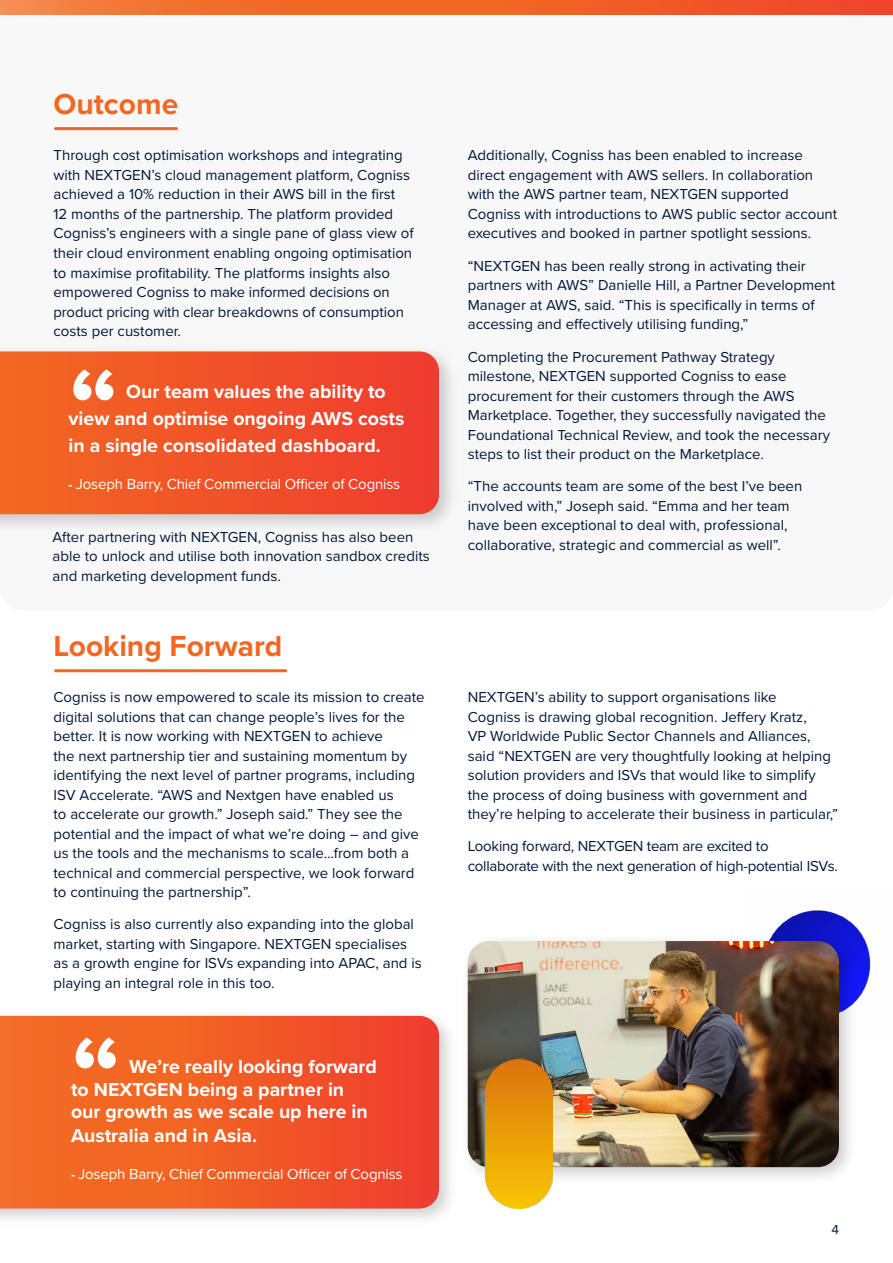
<style>
.page{position:relative;width:893px;height:1263px;background:#fff}
.page>*{position:absolute;margin:0;border:0;box-sizing:border-box;transform-origin:0 0}
.t1{font:700 108px "Proxima Nova";color:#fff}
.t2{font:700 30px "Proxima Nova";color:#f26722}
.t3{font:700 19.5px/23px "Proxima Nova";color:#fff}
.t4{font:15px/19.5px "Proxima Nova";color:#00183a}
.t5{font:15px "Proxima Nova";letter-spacing:-.01em;color:#fff}
.t6{font:13.5px "Proxima Nova";color:#00183a}
.s1{font-weight:700;font-size:13.5px}
</style>
<div class="page">
<img style="left:774px;top:910px;width:97px;height:89px">
<div style="left:0;top:343px;width:459px;height:191px;background:#000;opacity:.2"></div>
<svg style="left:0;top:351px;width:439px;height:163px;background:#f05229"></svg>
<div style="left:0;top:1008px;width:459px;height:220px;background:#000;opacity:.2"></div>
<svg style="left:0;top:1016px;width:439px;height:192px;background:#f15a27"></svg>
<div style="left:460px;top:933px;width:398px;height:253px;background:#000;opacity:.2"></div>
<img style="left:468px;top:941px;width:371px;height:226px">
<svg style="left:0;top:0;width:893px;height:14px;background:#f2642b"></svg>
<img style="left:485px;top:1059px;width:68px;height:150px">
<hr style="left:56px;top:127px;width:120px;height:3px;background:#f26722">
<hr style="left:56px;top:669px;width:230px;height:3px;background:#f26722">
<h2 class="t2" style="left:54px;top:81px;width:126px">Outcome</h2>
<p class="t4" style="left:54px;top:145px;width:362px">Through cost optimisation workshops and integrating with NEXTGEN’s cloud management platform, Cogniss achieved a 10% reduction in their AWS bill in the first<br>12 months of the partnership. The platform provided Cogniss’s engineers with a single pane of glass view of their cloud environment enabling ongoing optimisation to maximise profitability. The platforms insights also empowered Cogniss to make informed decisions on product pricing with clear breakdowns of consumption costs per customer.</p>
<h1 class="t1" style="left:69px;top:326px;width:51px">“</h1>
<h3 class="t3" style="left:69px;top:378px;width:337px;line-height:27px;text-indent:58px">Our team values the ability to view and optimise ongoing AWS costs in a single consolidated dashboard.</h3>
<p class="t5" style="left:69px;top:473px;width:333px"><span class="s1">-</span> Joseph Barry, Chief Commercial Officer of Cogniss</p>
<p class="t4" style="left:53px;top:526px;width:379px">After partnering with NEXTGEN, Cogniss has also been able to unlock and utilise both innovation sandbox credits and marketing development funds.</p>
<h2 class="t2" style="left:54px;top:623px;width:230px">Looking Forward</h2>
<p class="t4" style="left:54px;top:687px;width:373px">Cogniss is now empowered to scale its mission to create digital solutions that can change people’s lives for the better. It is now working with NEXTGEN to achieve<br>the next partnership tier and sustaining momentum by identifying the next level of partner programs, including ISV Accelerate. “AWS and Nextgen have enabled us<br>to accelerate our growth.” Joseph said.” They see the potential and the impact of what we’re doing – and give us the tools and the mechanisms to scale…from both a technical and commercial perspective, we look forward to continuing the partnership”.</p>
<p class="t4" style="left:54px;top:914px;width:370px">Cogniss is also currently also expanding into the global market, starting with Singapore. NEXTGEN specialises as a growth engine for ISVs expanding into APAC, and is playing an integral role in this too.</p>
<h1 class="t1" style="left:71px;top:994px;width:51px">“</h1>
<h3 class="t3" style="left:71px;top:1055px;width:308px;text-indent:58px">We’re really looking forward to NEXTGEN being a partner in our growth as we scale up here in<br>Australia and in Asia.</h3>
<p class="t5" style="left:71px;top:1163px;width:333px"><span class="s1">-</span> Joseph Barry, Chief Commercial Officer of Cogniss</p>
<p class="t4" style="left:468px;top:145px;width:371px">Additionally, Cogniss has been enabled to increase direct engagement with AWS sellers. In collaboration with the AWS partner team, NEXTGEN supported Cogniss with introductions to AWS public sector account executives and booked in partner spotlight sessions.</p>
<p class="t4" style="left:468px;top:255px;width:369px">“NEXTGEN has been really strong in activating their partners with AWS” Danielle Hill, a Partner Development Manager at AWS, said. “This is specifically in terms of accessing and effectively utilising funding,”</p>
<p class="t4" style="left:468px;top:346px;width:364px">Completing the Procurement Pathway Strategy milestone, NEXTGEN supported Cogniss to ease procurement for their customers through the AWS Marketplace. Together, they successfully navigated the Foundational Technical Review, and took the necessary steps to list their product on the Marketplace.</p>
<p class="t4" style="left:468px;top:476px;width:336px">“The accounts team are some of the best I’ve been involved with,” Joseph said. “Emma and her team have been exceptional to deal with, professional, collaborative, strategic and commercial as well”.</p>
<p class="t4" style="left:468px;top:687px;width:372px">NEXTGEN’s ability to support organisations like<br>Cogniss is drawing global recognition. Jeffery Kratz,<br>VP Worldwide Public Sector Channels and Alliances, said “NEXTGEN are very thoughtfully looking at helping solution providers and ISVs that would like to simplify the process of doing business with government and they’re helping to accelerate their business in particular,”</p>
<p class="t4" style="left:468px;top:836px;width:372px">Looking forward, NEXTGEN team are excited to collaborate with the next generation of high-potential ISVs.</p>
<p class="t6" style="left:831px;top:1220px;width:9px">4</p>
</div>
